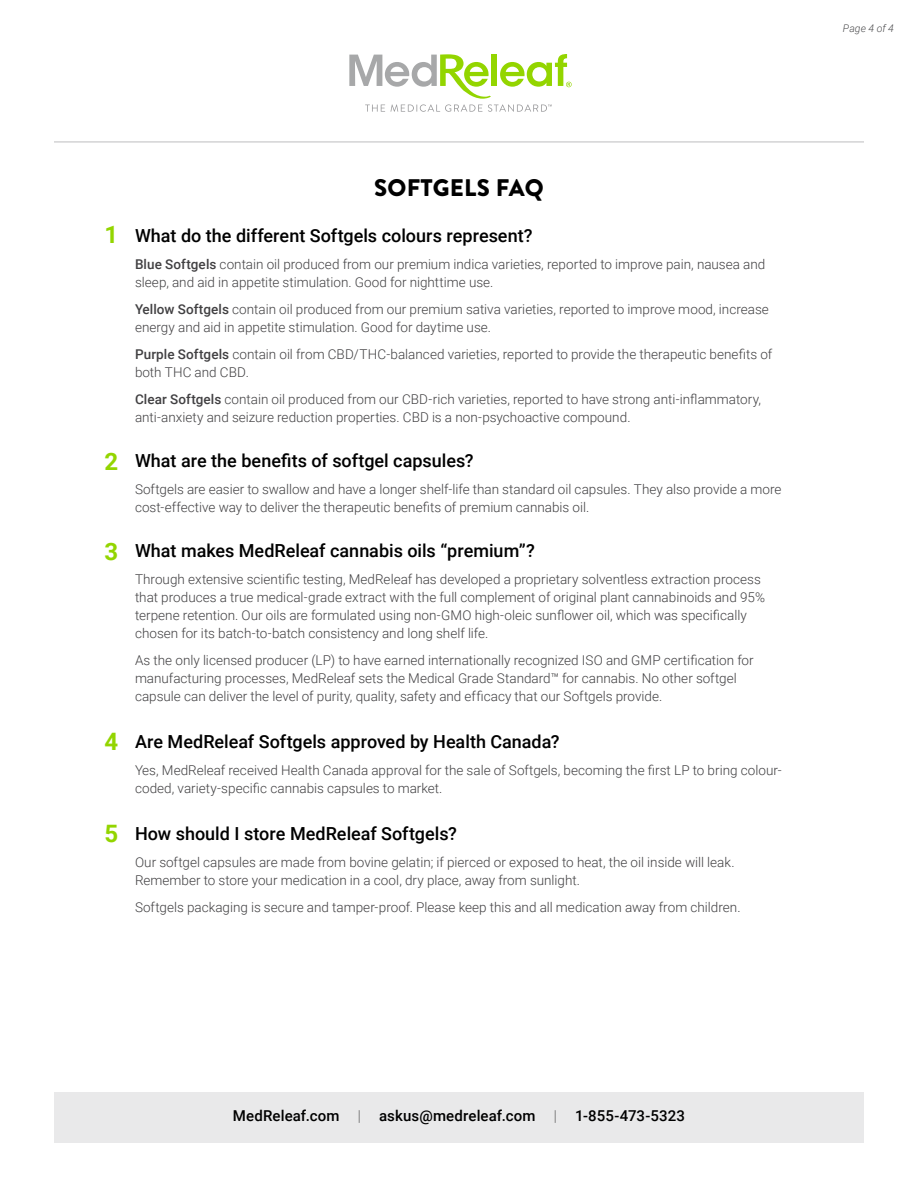
<style>
.page{position:relative;width:918px;height:1188px;background:#fff}
.page>*{position:absolute;margin:0;border:0;box-sizing:border-box;transform-origin:0 0}
.t1{font:900 24px "Brandon Grotesque";letter-spacing:.01em;color:#000}
.t2{font:700 24px "Roboto";color:#93d500}
.t3{font:500 18px "Roboto";color:#000}
.t4{font:500 15px "Roboto";letter-spacing:.01em;color:#000}
.t5{font:300 13.5px/18px "Roboto";color:#414042}
.t6{font:italic 300 10.5px "Roboto";letter-spacing:.01em;color:#4d4d4f}
.s1{font-weight:500}
.s2{font-weight:100}
</style>
<div class="page">
<svg style="left:349px;top:54px;width:223px;height:58px"></svg>
<div style="left:54px;top:1092px;width:810px;height:51px;background:#e9e9ea"></div>
<hr style="left:54px;top:141px;width:810px;height:2px;background:#d3d3d4">
<h1 class="t2" style="left:104px;top:218px;width:15px">1</h1>
<h1 class="t2" style="left:104px;top:444px;width:15px">2</h1>
<h1 class="t2" style="left:104px;top:534px;width:15px">3</h1>
<h1 class="t2" style="left:104px;top:725px;width:15px">4</h1>
<h1 class="t2" style="left:104px;top:816px;width:15px">5</h1>
<h1 class="t1" style="left:374px;top:170px;width:171px">SOFTGELS FAQ</h1>
<h2 class="t3" style="left:135px;top:223px;width:399px">What do the different Softgels colours represent?</h2>
<p class="t5" style="left:135px;top:255px;width:632px"><span class="s1">Blue Softgels</span> contain oil produced from our premium indica varieties, reported to improve pain, nausea and sleep, and aid in appetite stimulation. Good for nighttime use.</p>
<p class="t5" style="left:135px;top:300px;width:635px"><span class="s1">Yellow Softgels</span> contain oil produced from our premium sativa varieties, reported to improve mood, increase energy and aid in appetite stimulation. Good for daytime use.</p>
<p class="t5" style="left:135px;top:345px;width:639px"><span class="s1">Purple Softgels</span> contain oil from CBD/THC-balanced varieties, reported to provide the therapeutic benefits of both THC and CBD.</p>
<p class="t5" style="left:135px;top:390px;width:628px"><span class="s1">Clear Softgels</span> contain oil produced from our CBD-rich varieties, reported to have strong anti-inflammatory, anti-anxiety and seizure reduction properties. CBD is a non-psychoactive compound.</p>
<h2 class="t3" style="left:135px;top:448px;width:340px">What are the benefits of softgel capsules?</h2>
<p class="t5" style="left:135px;top:480px;width:648px">Softgels are easier to swallow and have a longer shelf-life than standard oil capsules. They also provide a more cost-effective way to deliver the therapeutic benefits of premium cannabis oil.</p>
<h2 class="t3" style="left:135px;top:538px;width:401px">What makes MedReleaf cannabis oils “premium”?</h2>
<p class="t5" style="left:135px;top:570px;width:631px">Through extensive scientific testing, MedReleaf has developed a proprietary solventless extraction process that produces a true medical-grade extract with the full complement of original plant cannabinoids and 95% terpene retention. Our oils are formulated using non-GMO high-oleic sunflower oil, which was specifically chosen for its batch-to-batch consistency and long shelf life.</p>
<p class="t5" style="left:135px;top:651px;width:620px">As the only licensed producer (LP) to have earned internationally recognized ISO and GMP certification for manufacturing processes, MedReleaf sets the Medical Grade Standard™ for cannabis. No other softgel capsule can deliver the level of purity, quality, safety and efficacy that our Softgels provide.</p>
<h2 class="t3" style="left:135px;top:729px;width:426px">Are MedReleaf Softgels approved by Health Canada?</h2>
<p class="t5" style="left:135px;top:761px;width:648px">Yes, MedReleaf received Health Canada approval for the sale of Softgels, becoming the first LP to bring colour&shy;coded, variety-specific cannabis capsules to market.</p>
<h2 class="t3" style="left:135px;top:821px;width:323px">How should I store MedReleaf Softgels?</h2>
<p class="t5" style="left:135px;top:852px;width:601px">Our softgel capsules are made from bovine gelatin; if pierced or exposed to heat, the oil inside will leak.<br>Remember to store your medication in a cool, dry place, away from sunlight.</p>
<p class="t5" style="left:135px;top:897px;width:607px">Softgels packaging is secure and tamper-proof. Please keep this and all medication away from children.</p>
<p class="t6" style="left:843px;top:21px;width:53px">Page 4 of 4</p>
<p class="t4" style="left:233px;top:1106px;width:454px">MedReleaf.com <span class="s2">|</span> askus@medreleaf.com <span class="s2">|</span> 1-855-473-5323</p>
</div>
